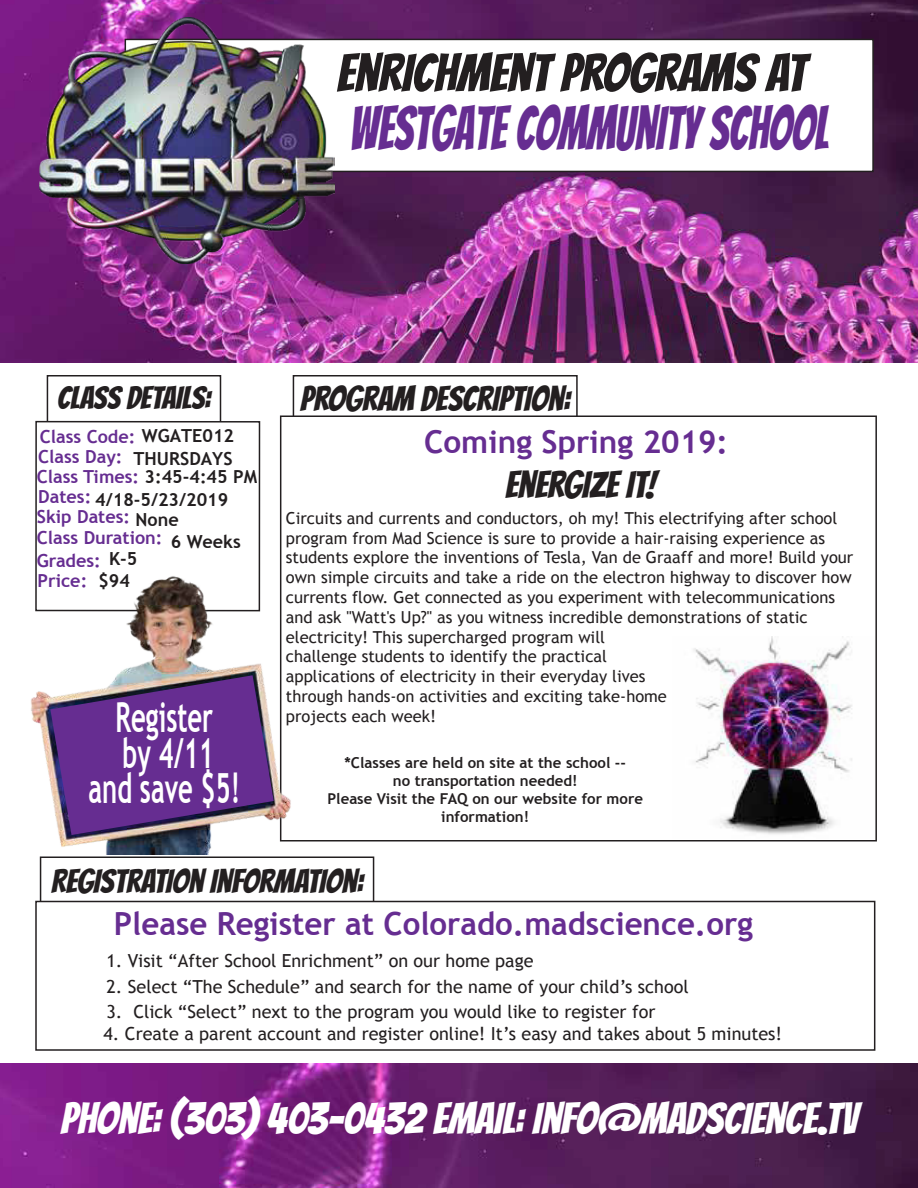
<style>
.page{position:relative;width:918px;height:1188px;background:#fff}
.page>*{position:absolute;margin:0;border:0;box-sizing:border-box;transform-origin:0 0}
.t1{font:61.05px "Bangers";color:#662d91;scale:.76 1}
.t2{font:52.5px "Bangers";color:#231f20}
.t3{font:43.5px "Bangers";color:#fff}
.t4{font:700 41.55px/35.5px "Trebuchet MS";color:#fff;text-align:center;scale:.62 1}
.t5{font:37.5px "Bangers";color:#231f20}
.t6{font:34.5px "Bangers";color:#231f20}
.t7{font:33px "Bangers";color:#231f20}
.t8{font:700 31.95px "Trebuchet MS";color:#662d91}
.t9{font:700 31.5px "Trebuchet MS";color:#662d91}
.t10{font:31.5px "Bangers";color:#231f20}
.t11{font:18px "Trebuchet MS";color:#231f20}
.t12{font:700 18px/20.1px "Trebuchet MS";color:#662d91}
.t13{font:700 18px/17.1px "Trebuchet MS";color:#231f20}
.t14{font:16.5px/19.8px "Trebuchet MS";color:#231f20}
.t15{font:700 15px/18px "Trebuchet MS";color:#231f20;text-align:center}
.s1{color:#231f20}
.s2{color:#662d91}
</style>
<div class="page">
<img style="left:0;top:1064px;width:918px;height:124px">
<img style="left:0;top:0;width:918px;height:363px">
<div style="left:47px;top:375px;width:174px;height:108px;background:#fff;border:2px solid #231f20"></div>
<div style="left:293px;top:375px;width:285px;height:108px;background:#fff;border:2px solid #231f20"></div>
<div style="left:40px;top:856px;width:334px;height:112px;background:#fff;border:2px solid #231f20"></div>
<div style="left:36px;top:422px;width:223px;height:189px;background:#fff"></div>
<div style="left:35px;top:421px;width:225px;height:190px;border:2px solid #231f20"></div>
<div style="left:40px;top:902px;width:838px;height:148px;background:#fff"></div>
<div style="left:35px;top:901px;width:840px;height:150px;border:2px solid #231f20"></div>
<div style="left:280px;top:416px;width:597px;height:426px;background:#fff;border:2px solid #231f20"></div>
<div style="left:125px;top:39px;width:749px;height:133px;background:#fff;border:2px solid #231f20"></div>
<img style="left:31px;top:554px;width:267px;height:300px">
<svg style="left:50px;top:675px;width:224px;height:160px"></svg>
<img style="left:40px;top:17px;width:295px;height:246px">
<img style="left:693px;top:636px;width:159px;height:198px">
<h2 class="t2" style="left:336px;top:34px;width:471px">ENRICHMENT PROGRAMS AT</h2>
<h1 class="t1" style="left:350px;top:82px;width:631px">WESTGATE COMMUNITY SCHOOL</h1>
<h3 class="t10" style="left:57px;top:374px;width:155px">CLASS DETAILS:</h3>
<p class="t12" style="left:37px;top:427px;width:222px">Class Code: <span class="s1">WGATE012<br></span>Class Day: <span class="s1">THURSDAYS<br></span>Class Times: <span class="s1">3:45-4:45 PM</span></p>
<p class="t13" style="left:37px;top:491px;width:193px"><sup>Dates:</sup> 4/18-5/23/2019<br><span class="s2">Skip Dates:</span> None</p>
<p class="t12" style="left:37px;top:526px;width:206px;line-height:23.1px">Class Duration: <span class="s1">6 Weeks<br></span>Grades: <span class="s1">K-5</span></p>
<p class="t12" style="left:38px;top:570px;width:94px">Price: <span class="s1">$94</span></p>
<h3 class="t4" style="left:89px;top:700px;width:246px">Register<br>by 4/11<br>and save $5!</h3>
<h3 class="t6" style="left:300px;top:373px;width:271px">PROGRAM DESCRIPTION:</h3>
<h3 class="t9" style="left:424px;top:422px;width:306px">Coming Spring 2019:</h3>
<h3 class="t5" style="left:505px;top:456px;width:152px">ENERGIZE IT!</h3>
<p class="t14" style="left:286px;top:508px;width:569px">Circuits and currents and conductors, oh my! This electrifying after school program from Mad Science is sure to provide a hair-raising experience as students explore the inventions of Tesla, Van de Graaff and more! Build your own simple circuits and take a ride on the electron highway to discover how currents flow. Get connected as you experiment with telecommunications and ask "Watt's Up?" as you witness incredible demonstrations of static electricity! This supercharged program will<br>challenge students to identify the practical<br>applications of electricity in their everyday lives<br>through hands-on activities and exciting take-home<br>projects each week!</p>
<p class="t15" style="left:327px;top:754px;width:317px">*Classes are held on site at the school --<br>no transportation needed!<br>Please Visit the FAQ on our website for more information!</p>
<h3 class="t7" style="left:51px;top:856px;width:314px">REGISTRATION INFORMATION:</h3>
<h3 class="t8" style="left:114px;top:904px;width:641px">Please Register at Colorado.madscience.org</h3>
<p class="t11" style="left:106px;top:951px;width:429px">1. Visit “After School Enrichment” on our home page</p>
<p class="t11" style="left:106px;top:976px;width:584px">2. Select “The Schedule” and search for the name of your child’s school</p>
<p class="t11" style="left:106px;top:1002px;width:550px">3. Click “Select” next to the program you would like to register for</p>
<p class="t11" style="left:104px;top:1023px;width:680px">4. Create a parent account and register online! It’s easy and takes about 5 minutes!</p>
<h3 class="t3" style="left:61px;top:1086px;width:798px">PHONE: (303) 403-0432 EMAIL: INFO@MADSCIENCE.TV</h3>
</div>
